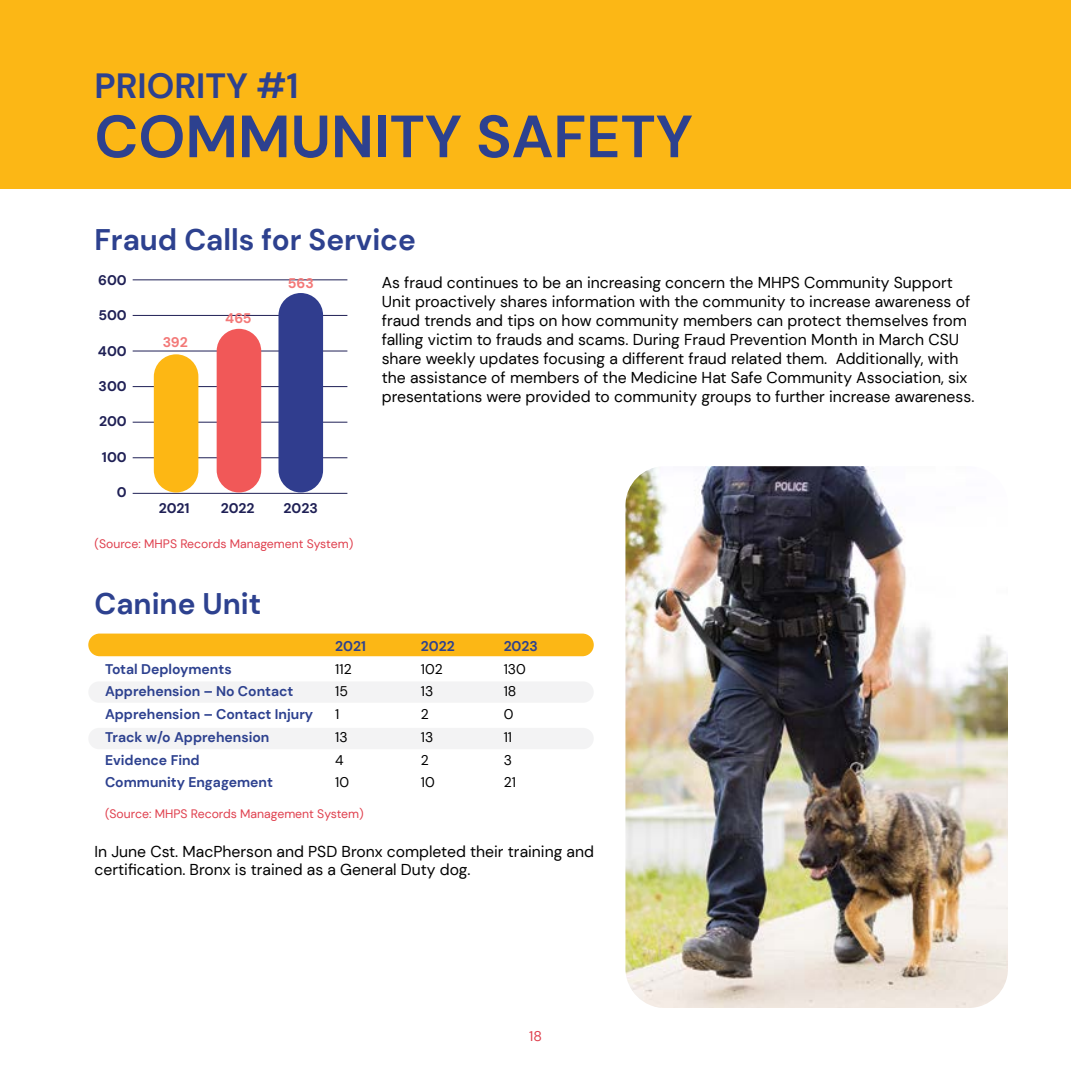
<style>
.page{position:relative;width:1071px;height:1071px;background:#fff}
.page>*{position:absolute;margin:0;border:0;box-sizing:border-box;transform-origin:0 0}
.t1{font:700 59.5px "DM Sans";color:#2d418f}
.t2{font:700 35px "DM Sans";color:#2d418f}
.t3{font:700 29.75px "DM Sans";color:#2d418f}
.t4{font:15.75px/18.9px "DM Sans";color:#000}
.t5{font:700 14px/22.8px "DM Sans";color:#2d418f}
.t6{font:14px/22.8px "DM Sans";color:#000}
.t7{font:700 14px "DM Sans";color:#1f2055}
.t8{font:700 14px "DM Sans";letter-spacing:-.005em;color:#f37877}
.t9{font:14px "DM Sans";color:#df3f4d}
.t10{font:12.25px "DM Sans";color:#df3f4d}
</style>
<div class="page">
<div style="left:88px;top:728px;width:506px;height:21px;background:#f3f3f4;border-radius:11px"></div>
<div style="left:88px;top:681px;width:506px;height:22px;background:#f3f3f4;border-radius:11px"></div>
<div style="left:88px;top:634px;width:506px;height:22px;background:#fcb715;border-radius:11px"></div>
<div style="left:0;top:0;width:1071px;height:189px;background:#fcb715"></div>
<hr style="left:133px;top:493px;width:214px;height:1px;background:#1f2055">
<hr style="left:133px;top:457px;width:214px;height:1px;background:#1f2055">
<hr style="left:133px;top:422px;width:214px;height:1px;background:#1f2055">
<hr style="left:133px;top:386px;width:214px;height:1px;background:#1f2055">
<hr style="left:133px;top:351px;width:214px;height:1px;background:#1f2055">
<hr style="left:133px;top:315px;width:214px;height:1px;background:#1f2055">
<hr style="left:133px;top:280px;width:214px;height:1px;background:#1f2055">
<div style="left:154px;top:354px;width:44px;height:138px;background:#fdb714;border-radius:22px"></div>
<div style="left:217px;top:329px;width:44px;height:163px;background:#f15858;border-radius:22px"></div>
<div style="left:278px;top:293px;width:45px;height:199px;background:#303d8e;border-radius:22px"></div>
<img style="left:625px;top:466px;width:383px;height:542px">
<h2 class="t2" style="left:94px;top:64px;width:206px">PRIORITY #1</h2>
<h1 class="t1" style="left:94px;top:99px;width:600px">COMMUNITY SAFETY</h1>
<h3 class="t3" style="left:94px;top:221px;width:323px">Fraud Calls for Service</h3>
<p class="t7" style="left:98px;top:271px;width:30px">600</p>
<p class="t7" style="left:98px;top:306px;width:30px">500</p>
<p class="t7" style="left:98px;top:342px;width:30px">400</p>
<p class="t7" style="left:99px;top:377px;width:30px">300</p>
<p class="t7" style="left:99px;top:413px;width:29px">200</p>
<p class="t7" style="left:102px;top:448px;width:26px">100</p>
<p class="t7" style="left:117px;top:484px;width:11px">0</p>
<p class="t8" style="left:163px;top:333px;width:26px">392</p>
<p class="t8" style="left:225px;top:309px;width:28px">465</p>
<p class="t8" style="left:288px;top:274px;width:28px">563</p>
<p class="t7" style="left:159px;top:500px;width:32px">2021</p>
<p class="t7" style="left:221px;top:500px;width:35px">2022</p>
<p class="t7" style="left:284px;top:500px;width:36px">2023</p>
<p class="t10" style="left:94px;top:536px;width:260px">(Source: MHPS Records Management System)</p>
<h3 class="t3" style="left:94px;top:585px;width:168px">Canine Unit</h3>
<p class="t5" style="left:105px;top:657px;width:210px">Total Deployments<br>Apprehension – No Contact<br>Apprehension – Contact Injury<br>Track w/o Apprehension<br>Evidence Find<br>Community Engagement</p>
<p class="t5" style="left:335px;top:635px;width:32px">2021</p>
<p class="t6" style="left:335px;top:657px;width:18px">112<br>15<br>1<br>13<br>4<br>10</p>
<p class="t10" style="left:105px;top:806px;width:260px">(Source: MHPS Records Management System)</p>
<p class="t4" style="left:382px;top:273px;width:594px">As fraud continues to be an increasing concern the MHPS Community Support Unit proactively shares information with the community to increase awareness of fraud trends and tips on how community members can protect themselves from falling victim to frauds and scams. During Fraud Prevention Month in March CSU share weekly updates focusing a different fraud related them. Additionally, with the assistance of members of the Medicine Hat Safe Community Association, six presentations were provided to community groups to further increase awareness.</p>
<p class="t5" style="left:421px;top:635px;width:35px">2022</p>
<p class="t6" style="left:421px;top:657px;width:23px">102<br>13<br>2<br>13<br>2<br>10</p>
<p class="t5" style="left:504px;top:635px;width:36px">2023</p>
<p class="t6" style="left:504px;top:657px;width:24px">130<br>18<br>0<br>11<br>3<br>21</p>
<p class="t4" style="left:94px;top:842px;width:501px">In June Cst. MacPherson and PSD Bronx completed their training and certification. Bronx is trained as a General Duty dog.</p>
<p class="t9" style="left:529px;top:1028px;width:14px">18</p>
</div>
